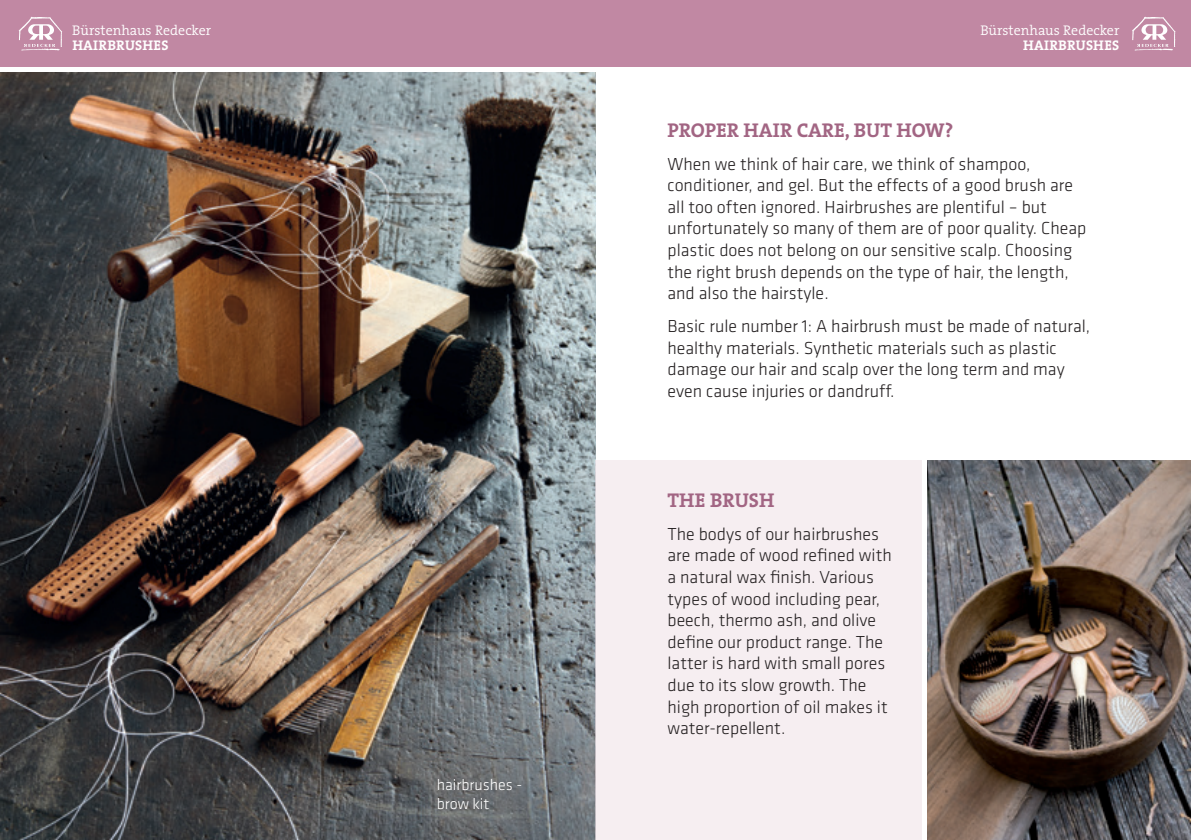
<style>
.page{position:relative;width:1191px;height:840px;background:#fff}
.page>*{position:absolute;margin:0;border:0;box-sizing:border-box;transform-origin:0 0}
.t1{font:700 20px "The Serif";color:#a26583}
.t2{font:300 18px/21.6px "Klavika";color:#231f20}
.t3{font:300 16px/19.2px "Klavika";color:#fff}
.t4{font:300 14px "The Serif";color:#fff}
.t5{font:700 14px "The Serif";letter-spacing:.015em;color:#fff}
</style>
<div class="page">
<div style="left:0;top:0;width:1191px;height:67px;background:#c188a3"></div>
<img style="left:0;top:72px;width:595px;height:767px">
<div style="left:595px;top:460px;width:327px;height:379px;background:#f6eef1"></div>
<img style="left:927px;top:460px;width:264px;height:379px">
<svg style="left:19px;top:16px;width:43px;height:34px"></svg>
<svg style="left:1132px;top:16px;width:43px;height:34px"></svg>
<p class="t4" style="left:72px;top:19px;width:141px">Bürstenhaus Redecker</p>
<p class="t4" style="left:980px;top:19px;width:141px">Bürstenhaus Redecker</p>
<p class="t5" style="left:72px;top:34px;width:98px">HAIRBRUSHES</p>
<p class="t5" style="left:1023px;top:34px;width:98px">HAIRBRUSHES</p>
<p class="t1" style="left:667px;top:113px;width:287px">PROPER HAIR CARE, BUT HOW?</p>
<p class="t2" style="left:667px;top:153px;width:420px">When we think of hair care, we think of shampoo, conditioner, and gel. But the effects of a good brush are all too often ignored. Hairbrushes are plentiful – but unfortunately so many of them are of poor quality. Cheap plastic does not belong on our sensitive scalp. Choosing the right brush depends on the type of hair, the length, and also the hairstyle.</p>
<p class="t2" style="left:667px;top:315px;width:424px">Basic rule number 1: A hairbrush must be made of natural, healthy materials. Synthetic materials such as plastic damage our hair and scalp over the long term and may even cause injuries or dandruff.</p>
<p class="t3" style="left:437px;top:774px;width:87px">hairbrushes - brow kit</p>
<p class="t1" style="left:667px;top:483px;width:108px">THE BRUSH</p>
<p class="t2" style="left:667px;top:523px;width:226px">The bodys of our hairbrushes are made of wood refined with a natural wax finish. Various types of wood including pear, beech, thermo ash, and olive define our product range. The latter is hard with small pores due to its slow growth. The high proportion of oil makes it water-repellent.</p>
</div>
